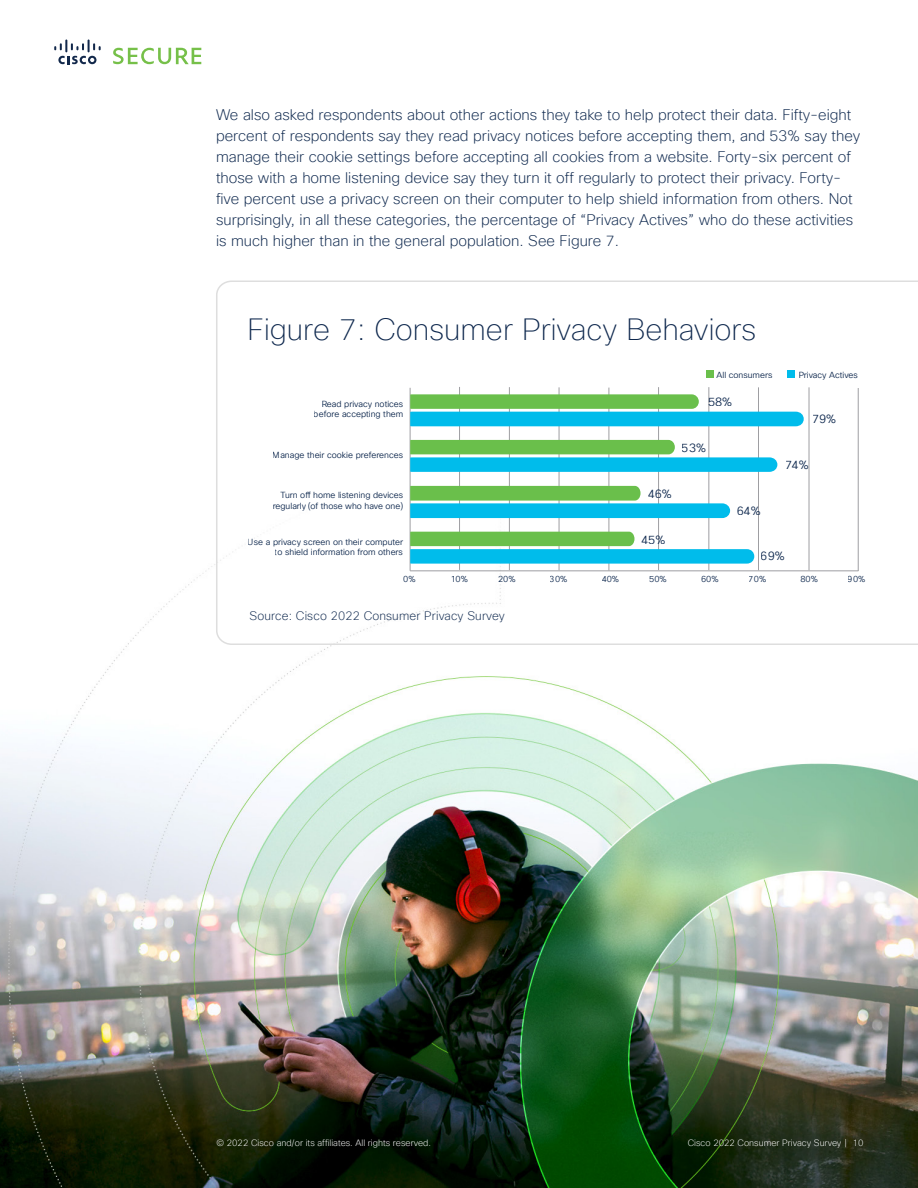
<style>
.page{position:relative;width:918px;height:1188px;background:#fff}
.page>*{position:absolute;margin:0;border:0;box-sizing:border-box;transform-origin:0 0}
.t1{font:100 30px "Cisco Sans TT";color:#0d274d}
.t2{font:200 15px/21px "Cisco Sans TT";color:#0d274d}
.t3{font:200 12px "Cisco Sans TT";letter-spacing:.01em;color:#0d274d}
.t4{font:11.85px "Cisco Sans TT Light";color:#0d274d}
.t5{font:200 9px "Cisco Sans TT";color:#fff}
.t6{font:8.7px/9.9px "Cisco Sans TT Light";color:#0d274d;text-align:right}
</style>
<div class="page">
<svg style="left:54px;top:40px;width:47px;height:24px"></svg>
<svg style="left:113px;top:48px;width:88px;height:16px"></svg>
<img style="left:0;top:564px;width:918px;height:624px">
<svg style="left:216px;top:280px;width:702px;height:365px"></svg>
<hr style="left:809px;top:387px;width:1px;height:183px;background:#9e9ea2">
<hr style="left:858px;top:388px;width:1px;height:183px;background:#9e9ea2">
<hr style="left:758px;top:387px;width:1px;height:183px;background:#9e9ea2">
<hr style="left:709px;top:387px;width:1px;height:183px;background:#9e9ea2">
<hr style="left:658px;top:387px;width:1px;height:183px;background:#9e9ea2">
<hr style="left:609px;top:388px;width:1px;height:183px;background:#9e9ea2">
<hr style="left:559px;top:387px;width:1px;height:183px;background:#9e9ea2">
<hr style="left:509px;top:387px;width:1px;height:183px;background:#9e9ea2">
<hr style="left:459px;top:387px;width:1px;height:183px;background:#9e9ea2">
<hr style="left:410px;top:571px;width:448px;height:1px;background:#9e9ea2">
<hr style="left:410px;top:388px;width:1px;height:183px;background:#9e9ea2">
<div style="left:706px;top:371px;width:7px;height:7px;background:#6abf4b"></div>
<div style="left:788px;top:371px;width:7px;height:7px;background:#00bceb"></div>
<svg style="left:410px;top:394px;width:394px;height:32px"></svg>
<svg style="left:410px;top:440px;width:367px;height:32px"></svg>
<svg style="left:410px;top:486px;width:320px;height:32px"></svg>
<svg style="left:410px;top:532px;width:344px;height:32px"></svg>
<p class="t2" style="left:216px;top:105px;width:646px">We also asked respondents about other actions they take to help protect their data. Fifty-eight percent of respondents say they read privacy notices before accepting them, and 53% say they manage their cookie settings before accepting all cookies from a website. Forty-six percent of those with a home listening device say they turn it off regularly to protect their privacy. Forty&shy;five percent use a privacy screen on their computer to help shield information from others. Not surprisingly, in all these categories, the percentage of “Privacy Actives” who do these activities is much higher than in the general population. See Figure 7.</p>
<h1 class="t1" style="left:248px;top:310px;width:510px">Figure 7: Consumer Privacy Behaviors</h1>
<p class="t6" style="left:717px;top:370px;width:57px">All consumers</p>
<p class="t6" style="left:798px;top:370px;width:61px">Privacy Actives</p>
<p class="t6" style="left:314px;top:399px;width:91px">Read privacy notices before accepting them</p>
<p class="t6" style="left:273px;top:450px;width:132px">Manage their cookie preferences</p>
<p class="t6" style="left:272px;top:490px;width:132px;line-height:10.5px">Turn off home listening devices regularly (of those who have one)</p>
<p class="t6" style="left:248px;top:537px;width:157px">Use a privacy screen on their computer to shield information from others</p>
<p class="t4" style="left:708px;top:394px;width:26px">58%</p>
<p class="t4" style="left:813px;top:411px;width:25px">79%</p>
<p class="t4" style="left:682px;top:440px;width:26px">53%</p>
<p class="t4" style="left:786px;top:457px;width:24px">74%</p>
<p class="t4" style="left:648px;top:486px;width:26px">46%</p>
<p class="t4" style="left:736px;top:503px;width:26px">64%</p>
<p class="t4" style="left:641px;top:532px;width:26px">45%</p>
<p class="t4" style="left:761px;top:549px;width:25px">69%</p>
<p class="t6" style="left:403px;top:574px;width:14px">0%</p>
<p class="t6" style="left:450px;top:574px;width:19px">10%</p>
<p class="t6" style="left:498px;top:574px;width:19px">20%</p>
<p class="t6" style="left:550px;top:574px;width:19px">30%</p>
<p class="t6" style="left:602px;top:574px;width:19px">40%</p>
<p class="t6" style="left:649px;top:574px;width:19px">50%</p>
<p class="t6" style="left:701px;top:574px;width:19px">60%</p>
<p class="t6" style="left:749px;top:574px;width:19px">70%</p>
<p class="t6" style="left:800px;top:574px;width:19px">80%</p>
<p class="t6" style="left:848px;top:574px;width:19px">90%</p>
<p class="t3" style="left:249px;top:608px;width:257px">Source: Cisco 2022 Consumer Privacy Survey</p>
<p class="t5" style="left:216px;top:1137px;width:216px">© 2022 Cisco and/or its affiliates. All rights reserved.</p>
<p class="t5" style="left:688px;top:1137px;width:177px">Cisco 2022 Consumer Privacy Survey | 10</p>
</div>
